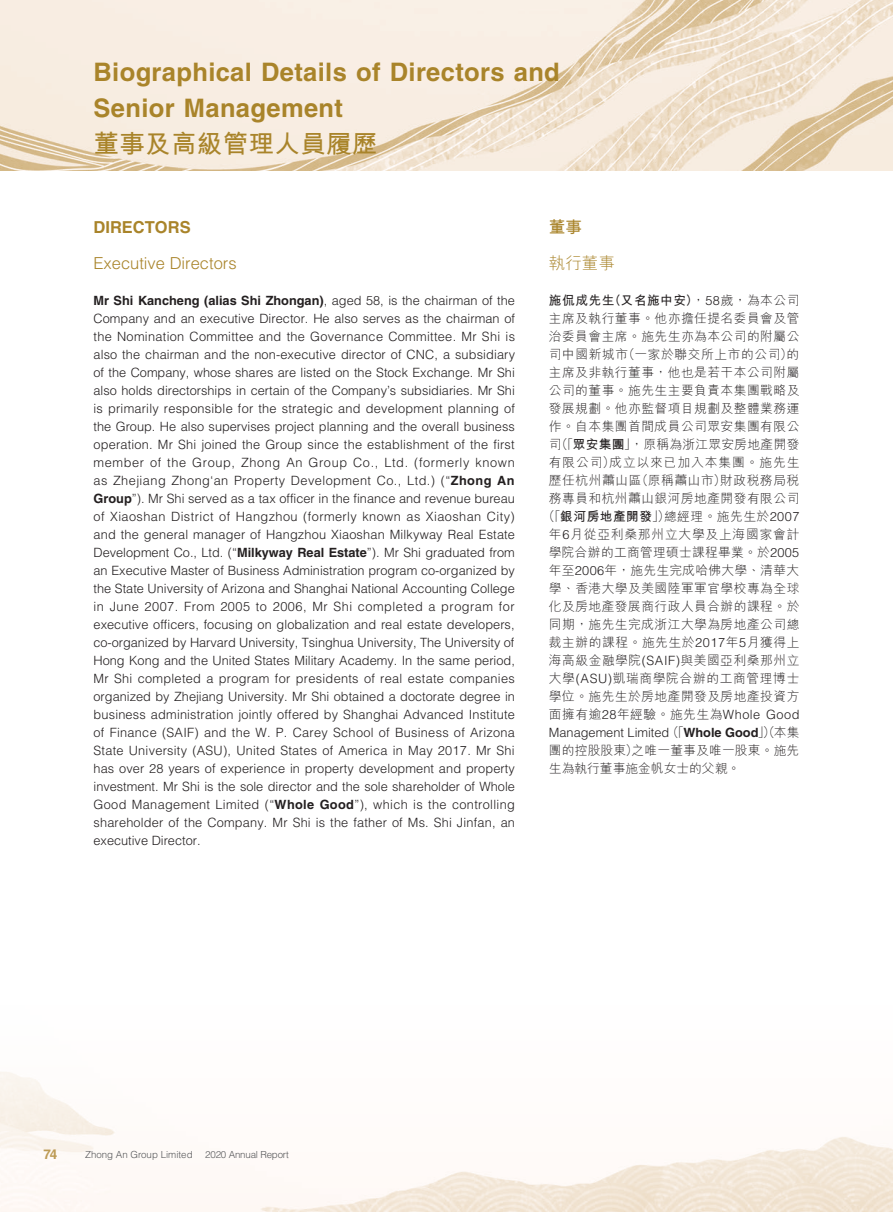
<style>
.page{position:relative;width:893px;height:1212px;background:#fff}
.page>*{position:absolute;margin:0;border:0;box-sizing:border-box;transform-origin:0 0}
.t1{font:700 25.5px/36px "Helvetica LT Std";letter-spacing:.015em;color:#a9842a}
.t2{font:700 25.5px "M Hei HK";letter-spacing:.015em;color:#a9842a}
.t3{font:300 16.5px "Helvetica LT Std";color:#a9842a}
.t4{font:700 16.5px "Helvetica LT Std";color:#a9842a}
.t5{font:300 16.5px "M Hei HK";color:#a9842a}
.t6{font:700 16.5px "M Hei HK";color:#a9842a}
.t7{font:700 13.5px "Helvetica LT Std";color:#bd9b55}
.t8{font:300 12.75px/18px "Helvetica LT Std";color:#231f20;text-align:justify}
.t9{font:300 12.75px/18px "M Hei HK";letter-spacing:.035em;color:#231f20;text-align:center}
.t10{font:300 12.75px/18px "M Hei HK";letter-spacing:.015em;color:#231f20}
.t11{font:300 9.75px "Helvetica LT Std";color:#57585a}
.t12{font:300 9.75px "Helvetica LT Std";letter-spacing:-.02em;color:#57585a}
.s1{font-weight:700}
.s2{font-family:"Helvetica LT Std"}
.s3{font-family:"M Hei HK"}
</style>
<div class="page">
<img style="left:0;top:1072px;width:893px;height:140px">
<img style="left:0;top:0;width:893px;height:170px">
<h1 class="t1" style="left:94px;top:53px;width:468px">Biographical Details of Directors and<br>Senior Management</h1>
<h1 class="t2" style="left:94px;top:125px;width:286px">董事及高級管理人員履歷</h1>
<p class="t4" style="left:94px;top:217px;width:99px">DIRECTORS</p>
<p class="t3" style="left:94px;top:253px;width:145px">Executive Directors</p>
<p class="t8" style="left:94px;top:291px;width:423px"><span class="s1">Mr Shi Kancheng (alias Shi Zhongan)</span>, aged 58, is the chairman of the Company and an executive Director. He also serves as the chairman of the Nomination Committee and the Governance Committee. Mr Shi is also the chairman and the non-executive director of CNC, a subsidiary of the Company, whose shares are listed on the Stock Exchange. Mr Shi also holds directorships in certain of the Company’s subsidiaries. Mr Shi is primarily responsible for the strategic and development planning of the Group. He also supervises project planning and the overall business operation. Mr Shi joined the Group since the establishment of the first member of the Group, Zhong An Group Co., Ltd. (formerly known as Zhejiang Zhong‘an Property Development Co., Ltd.) (“<span class="s1">Zhong An Group</span>”). Mr Shi served as a tax officer in the finance and revenue bureau of Xiaoshan District of Hangzhou (formerly known as Xiaoshan City) and the general manager of Hangzhou Xiaoshan Milkyway Real Estate Development Co., Ltd. (“<span class="s1">Milkyway Real Estate</span>”). Mr Shi graduated from an Executive Master of Business Administration program co-organized by the State University of Arizona and Shanghai National Accounting College in June 2007. From 2005 to 2006, Mr Shi completed a program for executive officers, focusing on globalization and real estate developers, co-organized by Harvard University, Tsinghua University, The University of Hong Kong and the United States Military Academy. In the same period, Mr Shi completed a program for presidents of real estate companies organized by Zhejiang University. Mr Shi obtained a doctorate degree in business administration jointly offered by Shanghai Advanced Institute of Finance (SAIF) and the W. P. Carey School of Business of Arizona State University (ASU), United States of America in May 2017. Mr Shi has over 28 years of experience in property development and property investment. Mr Shi is the sole director and the sole shareholder of Whole Good Management Limited (“<span class="s1">Whole Good</span>”), which is the controlling shareholder of the Company. Mr Shi is the father of Ms. Shi Jinfan, an executive Director.</p>
<p class="t6" style="left:549px;top:215px;width:34px">董事</p>
<p class="t5" style="left:549px;top:254px;width:67px">執行董事</p>
<p class="t9" style="left:542px;top:291px;width:258px"><span class="s1">施侃成先生（又名施中安）</span>，<span class="s2">58</span>歲，為本公司主席及執行董事。他亦擔任提名委員會及管治委員會主席。施先生亦為本公司的附屬公司中國新城市（一家於聯交所上市的公司）的主席及非執行董事，他也是若干本公司附屬公司的董事。施先生主要負責本集團戰略及發展規劃。他亦監督項目規劃及整體業務運作。自本集團首間成員公司眾安集團有限公司（「<span class="s1">眾安集團</span>」，原稱為浙江眾安房地產開發有限公司）成立以來已加入本集團。施先生歷任杭州蕭山區（原稱蕭山市）財政稅務局稅務專員和杭州蕭山銀河房地產開發有限公司（「<span class="s1">銀河房地產開發</span>」）總經理。施先生於<span class="s2">2007</span>年<span class="s2">6</span>月從亞利桑那州立大學及上海國家會計學院合辦的工商管理碩士課程畢業。於<span class="s2">2005</span>年至<span class="s2">2006</span>年，施先生完成哈佛大學、清華大學、香港大學及美國陸軍軍官學校專為全球化及房地產發展商行政人員合辦的課程。於同期，施先生完成浙江大學為房地產公司總裁主辦的課程。施先生於<span class="s2">2017</span>年<span class="s2">5</span>月獲得上海高級金融學院<span class="s2">(SAIF)</span>與美國亞利桑那州立大學<span class="s2">(ASU)</span>凱瑞商學院合辦的工商管理博士學位。施先生於房地產開發及房地產投資方面擁有逾<span class="s2">28</span>年經驗。施先生為<span class="s2">Whole Good</span></p>
<p class="t8" style="left:549px;top:723px;width:252px">Management Limited <span class="s3">（「</span><span class="s1">Whole Good</span><span class="s3">」）（本集</span></p>
<p class="t10" style="left:549px;top:741px;width:252px">團的控股股東）之唯一董事及唯一股東。施先生為執行董事施金帆女士的父親。</p>
<p class="t7" style="left:43px;top:1146px;width:15px">74</p>
<p class="t11" style="left:85px;top:1149px;width:109px">Zhong An Group Limited</p>
<p class="t12" style="left:205px;top:1149px;width:85px">2020 Annual Report</p>
</div>
